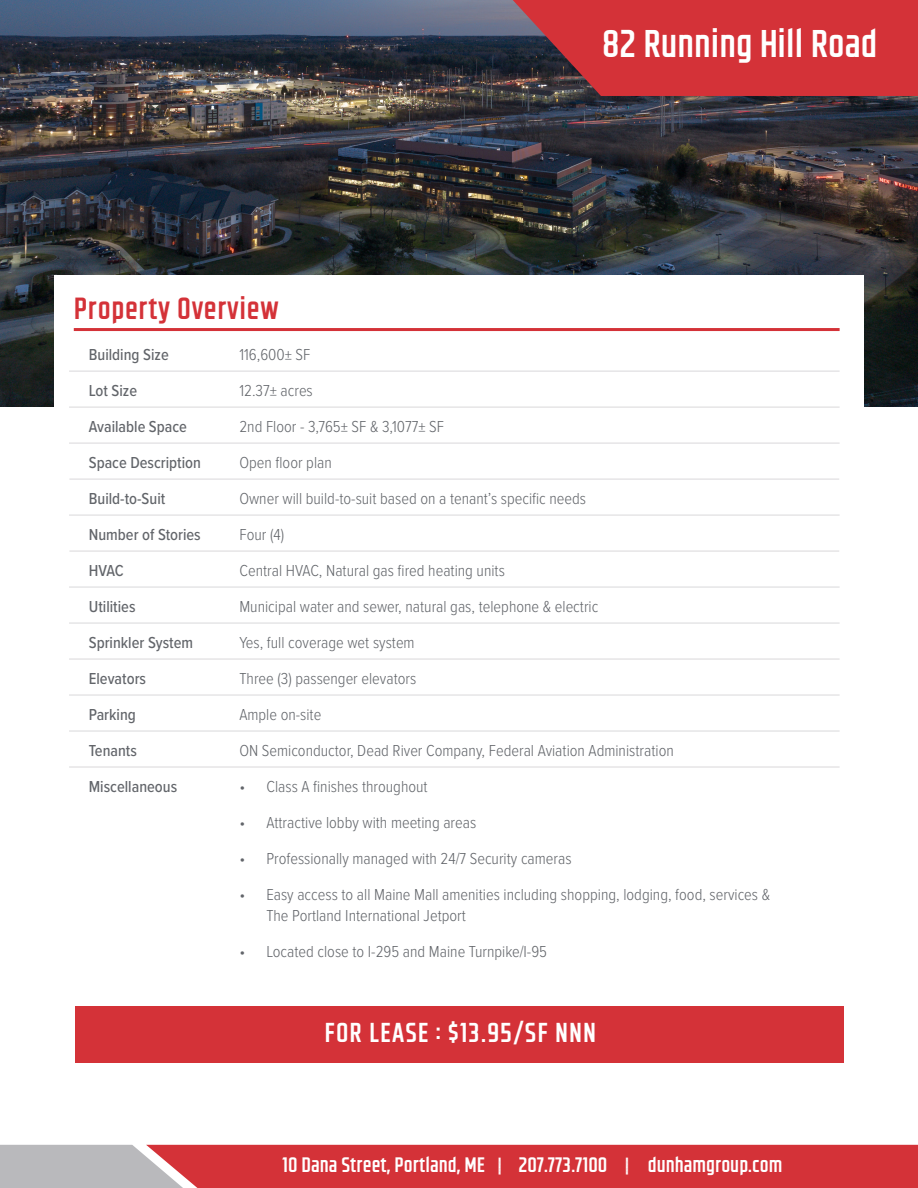
<style>
.page{position:relative;width:918px;height:1188px;background:#fff}
.page>*{position:absolute;margin:0;border:0;box-sizing:border-box;transform-origin:0 0}
.t1{font:700 36px "CC Space Race";color:#fff}
.t2{font:700 28.5px "CC Space Race";letter-spacing:.02em;color:#d43238}
.t3{font:700 25.5px "CC Space Race";letter-spacing:.04em;color:#fff}
.t4{font:700 19.5px "CC Space Race";color:#fff}
.t5{font:300 16.5px/36px "Proxima Nova Cond";color:#62656a}
.t6{font:500 16.5px/36px "Proxima Nova Cond";color:#62656a}
.s1{font-family:"Helvegen Sans";font-weight:400}
</style>
<div class="page">
<img style="left:0;top:0;width:918px;height:407px">
<div style="left:54px;top:275px;width:810px;height:285px;background:#fff"></div>
<hr style="left:69px;top:371px;width:771px;height:1px;background:#dddcde">
<hr style="left:69px;top:407px;width:771px;height:1px;background:#dddcde">
<hr style="left:69px;top:443px;width:771px;height:1px;background:#dddcde">
<hr style="left:69px;top:587px;width:771px;height:1px;background:#dddcde">
<hr style="left:69px;top:622px;width:771px;height:2px;background:#dddcde">
<hr style="left:69px;top:658px;width:771px;height:2px;background:#dddcde">
<hr style="left:69px;top:694px;width:771px;height:2px;background:#dddcde">
<hr style="left:74px;top:328px;width:766px;height:3px;background:#d43238">
<hr style="left:69px;top:730px;width:771px;height:2px;background:#dddcde">
<hr style="left:69px;top:766px;width:771px;height:2px;background:#dddcde">
<div style="left:76px;top:1006px;width:768px;height:57px;background:#d43238"></div>
<hr style="left:69px;top:515px;width:771px;height:1px;background:#dddcde">
<hr style="left:69px;top:551px;width:770px;height:1px;background:#dddcde">
<hr style="left:69px;top:479px;width:770px;height:1px;background:#dddcde">
<svg style="left:513px;top:0;width:405px;height:96px;background:#c23339"></svg>
<svg style="left:0;top:1145px;width:918px;height:43px;background:#cf4c52"></svg>
<h2 class="t2" style="left:74px;top:286px;width:206px">Property Overview</h2>
<h1 class="t1" style="left:602px;top:15px;width:277px">82 Running Hill Road</h1>
<p class="t6" style="left:89px;top:336px;width:114px">Building Size<br>Lot Size<br>Available Space<br>Space Description<br>Build-to-Suit<br>Number of Stories<br>HVAC<br>Utilities<br>Sprinkler System<br>Elevators<br>Parking<br>Tenants<br>Miscellaneous</p>
<p class="t5" style="left:239px;top:336px;width:436px">116,600± SF<br>12.37± acres<br>2nd Floor - 3,765± SF &amp; 3,1077± SF<br>Open floor plan<br>Owner will build-to-suit based on a tenant’s specific needs<br>Four (4)<br>Central HVAC, Natural gas fired heating units<br>Municipal water and sewer, natural gas, telephone &amp; electric<br>Yes, full coverage wet system<br>Three (3) passenger elevators<br>Ample on-site<br>ON Semiconductor, Dead River Company, Federal Aviation Administration</p>
<p class="t5" style="left:239px;top:768px;width:190px">• Class A finishes throughout</p>
<p class="t5" style="left:239px;top:804px;width:238px">• Attractive lobby with meeting areas</p>
<p class="t5" style="left:239px;top:840px;width:334px">• Professionally managed with 24/7 Security cameras</p>
<p class="t5" style="left:266px;top:883px;width:505px;line-height:21px;text-indent:-27px">• Easy access to all Maine Mall amenities including shopping, lodging, food, services &amp;<br>The Portland International Jetport</p>
<p class="t5" style="left:239px;top:933px;width:309px">• Located close to I-295 and Maine Turnpike/I-95</p>
<h3 class="t3" style="left:325px;top:1013px;width:273px">FOR LEASE : $13.95/SF NNN</h3>
<p class="t4" style="left:282px;top:1149px;width:502px">10 Dana Street, Portland, ME <span class="s1">|</span> 207.773.7100 <span class="s1">|</span> dunhamgroup.com</p>
</div>
